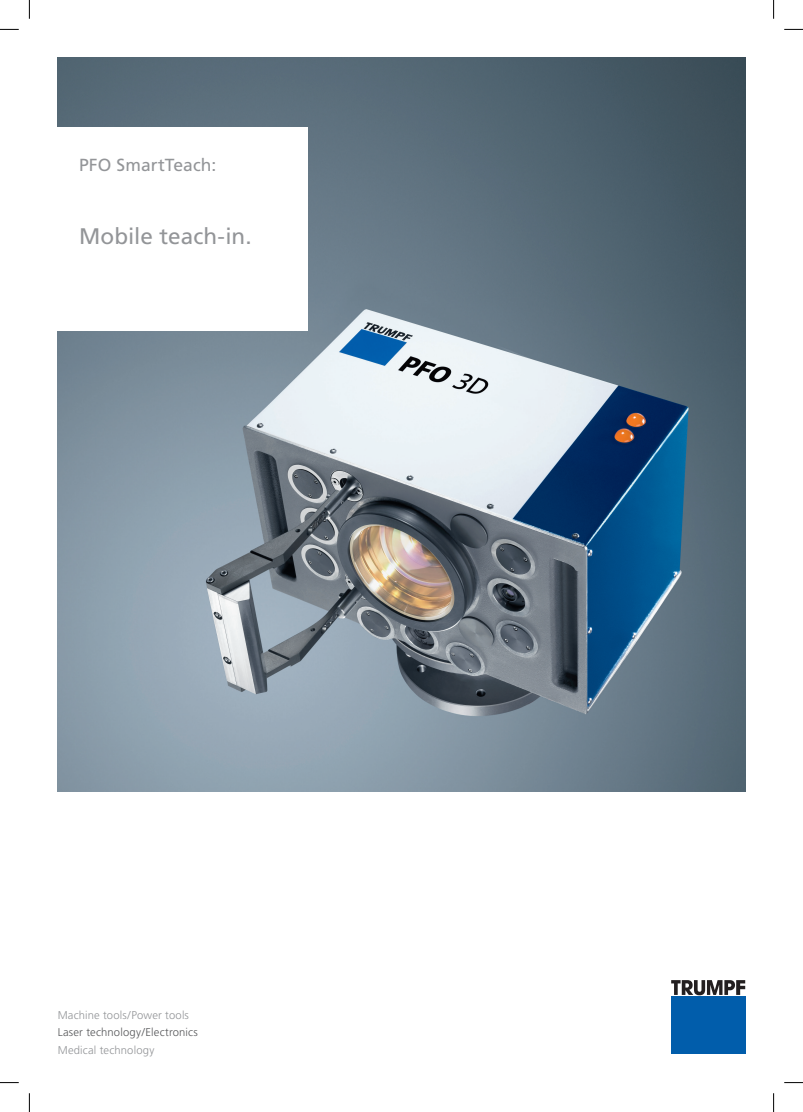
<style>
.page{position:relative;width:803px;height:1112px;background:#fff}
.page>*{position:absolute;margin:0;border:0;box-sizing:border-box;transform-origin:0 0}
._19_Titel_Headline_1{font:22.5px "Frutiger LT Pro";color:#939598}
._19_Titel_Overline_E{font:17.5px "Frutiger LT Pro";letter-spacing:.005em;color:#939598}
._19_Titel_Geschaefts{font:300 11.25px "Frutiger LT Pro";letter-spacing:.015em;color:#939598}
._19_Titel_Geschaefts-2{font:300 11.25px "Frutiger LT Pro";letter-spacing:.015em;color:#57585a}
</style>
<div class="page">
<img style="left:58px;top:58px;width:687px;height:733px">
<div style="left:671px;top:996px;width:74px;height:57px;background:#015dab"></div>
<svg style="left:671px;top:980px;width:74px;height:15px"></svg>
<div style="left:29px;top:127px;width:279px;height:204px;background:#fff"></div>
<svg style="left:0;top:29px;width:19px;height:1px"></svg>
<svg style="left:784px;top:29px;width:19px;height:1px"></svg>
<svg style="left:0;top:1082px;width:19px;height:1px"></svg>
<svg style="left:784px;top:1082px;width:19px;height:1px"></svg>
<svg style="left:29px;top:0;width:1px;height:19px"></svg>
<svg style="left:29px;top:1093px;width:1px;height:18px"></svg>
<svg style="left:773px;top:0;width:1px;height:19px"></svg>
<svg style="left:773px;top:1093px;width:1px;height:18px"></svg>
<p class="_19_Titel_Overline_E" style="left:79px;top:155px;width:139px">PFO SmartTeach:</p>
<p class="_19_Titel_Headline_1" style="left:79px;top:222px;width:174px">Mobile teach-in.</p>
<p class="_19_Titel_Geschaefts" style="left:58px;top:1008px;width:133px">Machine tools/Power tools</p>
<p class="_19_Titel_Geschaefts-2" style="left:58px;top:1025px;width:142px">Laser technology/Electronics</p>
<p class="_19_Titel_Geschaefts" style="left:58px;top:1043px;width:98px">Medical technology</p>
</div>
